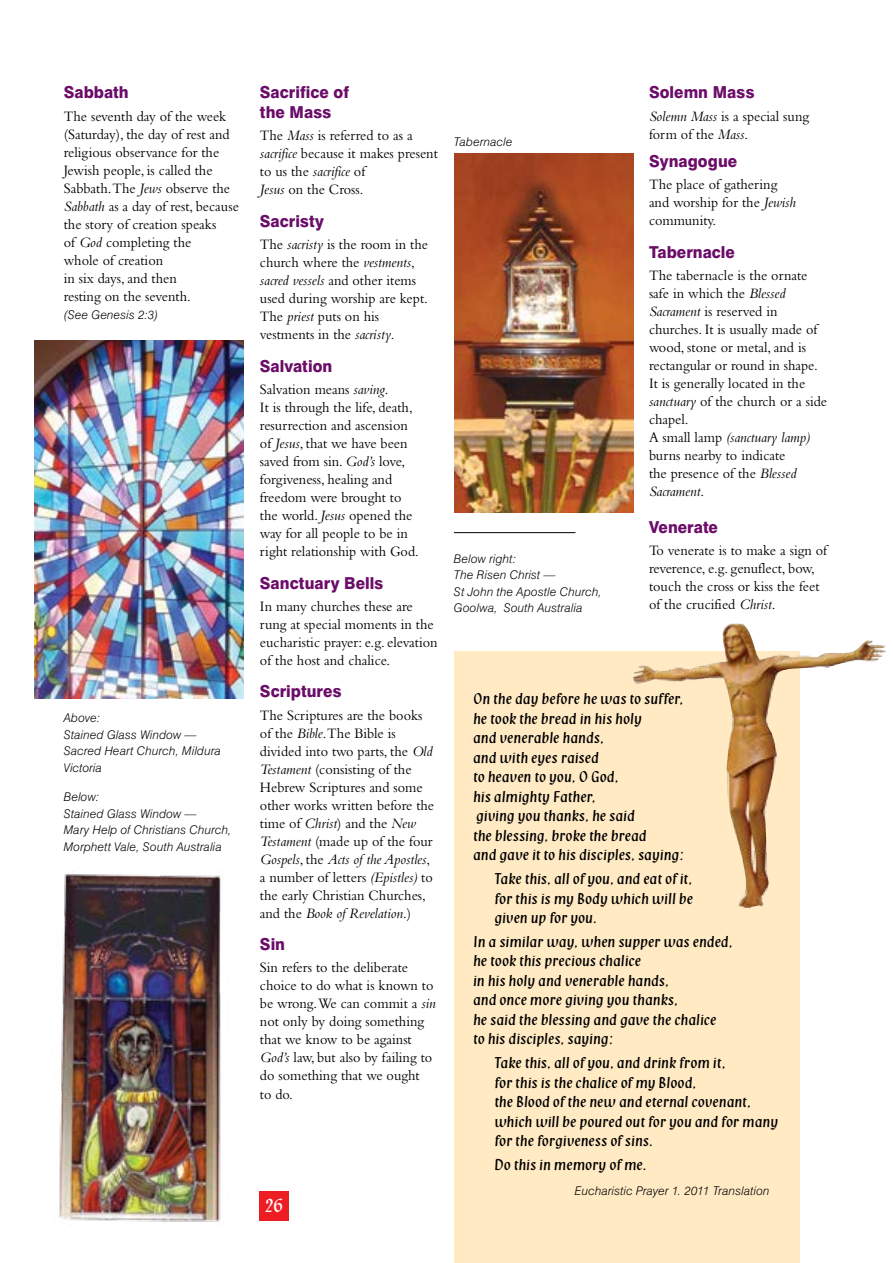
<style>
.page{position:relative;width:893px;height:1263px;background:#fff}
.page>*{position:absolute;margin:0;border:0;box-sizing:border-box;transform-origin:0 0}
.t1{font:18px "Klang";color:#fff}
.t2{font:800 16.5px/19.8px "Swiss 721 BT";letter-spacing:.005em;color:#6b0c69;scale:.95 1}
.t3{font:15px/18px "Bembo";color:#000;scale:.95 1}
.t4{font:15px/19.5px "Klang";color:#000}
.t5{font:italic 300 12px/16.5px "Swiss 721 BT";letter-spacing:.02em;color:#000}
.s1{font-style:italic}
</style>
<div class="page">
<div style="left:454px;top:652px;width:345px;height:611px;background:#ffeac4"></div>
<div style="left:259px;top:1191px;width:30px;height:29px;background:#ed1d24"></div>
<img style="left:455px;top:154px;width:178px;height:359px">
<hr style="left:454px;top:532px;width:121px;height:1px;background:#000">
<img style="left:34px;top:340px;width:210px;height:358px">
<img style="left:59px;top:874px;width:162px;height:348px">
<img style="left:632px;top:623px;width:254px;height:285px">
<p class="t2" style="left:64px;top:82px;width:70px">Sabbath</p>
<p class="t3" style="left:64px;top:107px;width:186px">The seventh day of the week (Saturday), the day of rest and religious observance for the<br>Jewish people, is called the<br>Sabbath.The <span class="s1">Jews</span> observe the<br><span class="s1">Sabbath</span> as a day of rest, because the story of creation speaks<br>of <span class="s1">God</span> completing the<br>whole of creation<br>in six days, and then<br>resting on the seventh.</p>
<p class="t5" style="left:64px;top:306px;width:96px">(See Genesis 2:3)</p>
<p class="t5" style="left:64px;top:710px;width:159px">Above:<br>Stained Glass Window —<br>Sacred Heart Church, Mildura<br>Victoria</p>
<p class="t5" style="left:64px;top:788px;width:169px">Below:<br>Stained Glass Window —<br>Mary Help of Christians Church,<br>Morphett Vale, South Australia</p>
<p class="t2" style="left:260px;top:82px;width:95px">Sacrifice of the Mass</p>
<p class="t3" style="left:260px;top:126px;width:189px">The <span class="s1">Mass</span> is referred to as a <span class="s1">sacrifice</span> because it makes present to us the <span class="s1">sacrifice</span> of<br><span class="s1">Jesus</span> on the Cross.</p>
<p class="t2" style="left:260px;top:211px;width:69px">Sacristy</p>
<p class="t3" style="left:260px;top:235px;width:179px">The <span class="s1">sacristy</span> is the room in the church where the <span class="s1">vestments</span>, <span class="s1">sacred vessels</span> and other items used during worship are kept.<br>The <span class="s1">priest</span> puts on his vestments in the <span class="s1">sacristy</span>.</p>
<p class="t2" style="left:260px;top:356px;width:78px">Salvation</p>
<p class="t3" style="left:260px;top:380px;width:169px">Salvation means <span class="s1">saving</span>.<br>It is through the life, death, resurrection and ascension of <span class="s1">Jesus</span>, that we have been saved from sin. <span class="s1">God’s</span> love, forgiveness, healing and freedom were brought to the world. <span class="s1">Jesus</span> opened the way for all people to be in right relationship with God.</p>
<p class="t2" style="left:260px;top:573px;width:132px">Sanctuary Bells</p>
<p class="t3" style="left:260px;top:597px;width:189px">In many churches these are rung at special moments in the eucharistic prayer: e.g. elevation of the host and chalice.</p>
<p class="t2" style="left:260px;top:681px;width:88px">Scriptures</p>
<p class="t3" style="left:260px;top:706px;width:185px">The Scriptures are the books of the <span class="s1">Bible</span>.The Bible is divided into two parts, the <span class="s1">Old<br>Testament</span> (consisting of the<br>Hebrew Scriptures and some other works written before the time of <span class="s1">Christ</span>) and the <span class="s1">New<br>Testament</span> (made up of the four<br><span class="s1">Gospels</span>, the <span class="s1">Acts of the Apostles</span>, a number of letters <span class="s1">(Epistles)</span> to the early Christian Churches, and the <span class="s1">Book of Revelation</span>.)</p>
<p class="t2" style="left:260px;top:934px;width:28px">Sin</p>
<p class="t3" style="left:260px;top:958px;width:187px">Sin refers to the deliberate choice to do what is known to be wrong.We can commit a <span class="s1">sin </span>not only by doing something that we know to be against<br><span class="s1">God’s</span> law, but also by failing to do something that we ought<br>to do.</p>
<p class="t1" style="left:265px;top:1195px;width:19px">26</p>
<p class="t5" style="left:454px;top:133px;width:60px">Tabernacle</p>
<p class="t5" style="left:454px;top:550px;width:149px">Below right:<br>The Risen Christ —<br>St John the Apostle Church,<br>Goolwa, South Australia</p>
<p class="t2" style="left:649px;top:82px;width:113px">Solemn Mass</p>
<p class="t3" style="left:649px;top:107px;width:170px"><span class="s1">Solemn Mass</span> is a special sung form of the <span class="s1">Mass</span>.</p>
<p class="t2" style="left:649px;top:151px;width:94px">Synagogue</p>
<p class="t3" style="left:649px;top:175px;width:156px">The place of gathering and worship for the <span class="s1">Jewish </span>community.</p>
<p class="t2" style="left:649px;top:242px;width:92px">Tabernacle</p>
<p class="t3" style="left:649px;top:266px;width:189px">The tabernacle is the ornate safe in which the <span class="s1">Blessed<br>Sacrament</span> is reserved in churches. It is usually made of wood, stone or metal, and is rectangular or round in shape.<br>It is generally located in the <span class="s1">sanctuary</span> of the church or a side chapel.<br>A small lamp <span class="s1">(sanctuary lamp) </span>burns nearby to indicate<br>the presence of the <span class="s1">Blessed<br>Sacrament</span>.</p>
<p class="t2" style="left:649px;top:517px;width:74px">Venerate</p>
<p class="t3" style="left:649px;top:541px;width:189px">To venerate is to make a sign of reverence, e.g. genuflect, bow, touch the cross or kiss the feet of the crucified <span class="s1">Christ</span>.</p>
<p class="t4" style="left:473px;top:690px;width:212px">On the day before he was to suffer, he took the bread in his holy<br>and venerable hands,<br>and with eyes raised<br>to heaven to you, O God,<br>his almighty Father,<br>giving you thanks, he said<br>the blessing, broke the bread<br>and gave it to his disciples, saying:</p>
<p class="t4" style="left:494px;top:869px;width:200px;text-align:justify">Take this, all of you, and eat of it, for this is my Body which will be given up for you.</p>
<p class="t4" style="left:473px;top:932px;width:261px">In a similar way, when supper was ended, he took this precious chalice<br>in his holy and venerable hands,<br>and once more giving you thanks,<br>he said the blessing and gave the chalice<br>to his disciples, saying:</p>
<p class="t4" style="left:494px;top:1053px;width:285px">Take this, all of you, and drink from it,<br>for this is the chalice of my Blood,<br>the Blood of the new and eternal covenant, which will be poured out for you and for many for the forgiveness of sins.</p>
<p class="t4" style="left:494px;top:1155px;width:154px">Do this in memory of me.</p>
<p class="t5" style="left:575px;top:1182px;width:196px">Eucharistic Prayer 1. 2011 Translation</p>
</div>
